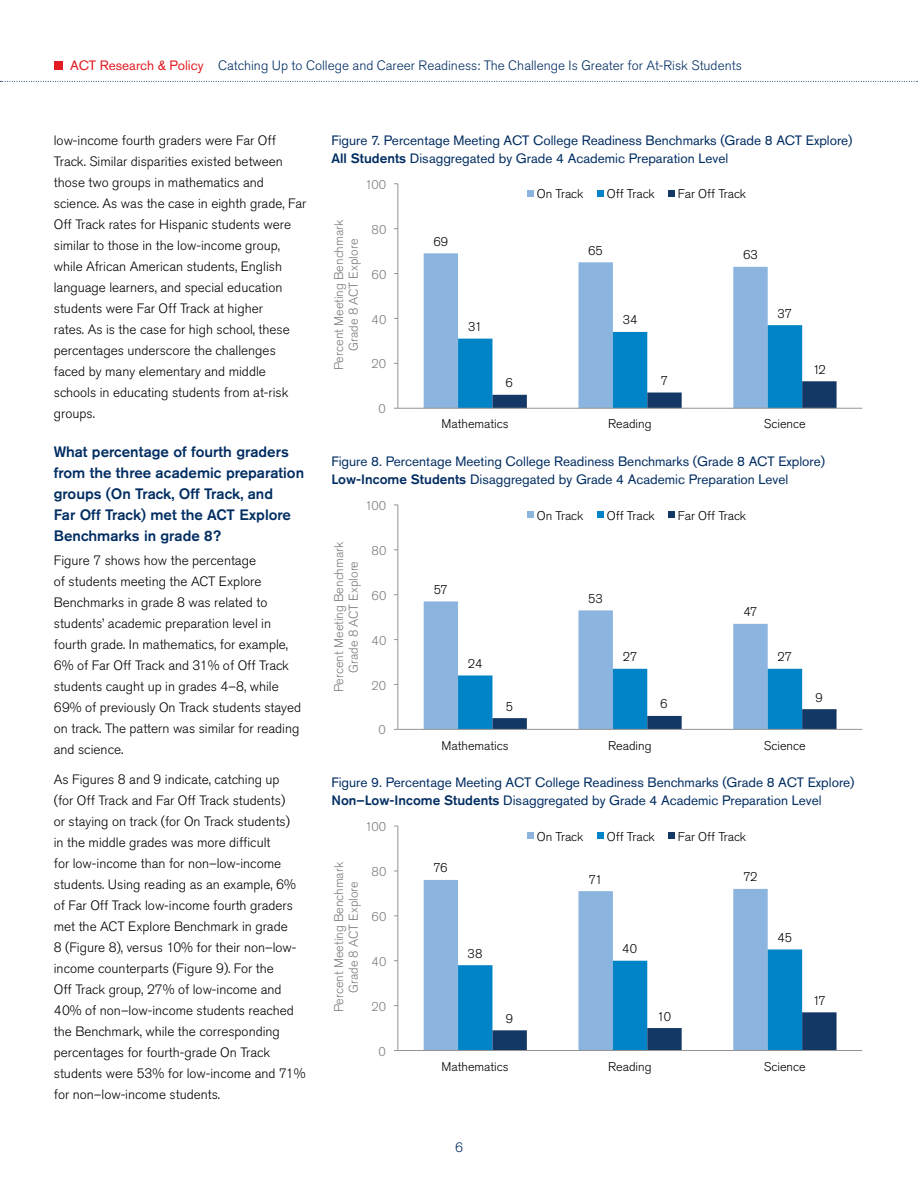
<style>
.page{position:relative;width:918px;height:1188px;background:#fff}
.page>*{position:absolute;margin:0;border:0;box-sizing:border-box;transform-origin:0 0}
.Heading_2{font:500 15px/21px "Akzidenz Grotesk Std";color:#002d62}
.Body{font:300 13.5px/21px "Akzidenz Grotesk Std";color:#000}
.Table___Figure_Head{font:13.5px "Akzidenz Grotesk Std";color:#002d62}
.t1{font:300 13.5px "Akzidenz Grotesk Std";color:#002d62}
.t2{font:300 12.6px "Akzidenz Grotesk Std";color:#000001}
.t3{font:300 12.6px/14.4px "Akzidenz Grotesk Std";color:#7b7b7b;text-align:center}
.s1{font-weight:400;color:#e31b23}
.s2{font-weight:500}
</style>
<div class="page">
<div style="left:54px;top:61px;width:9px;height:9px;background:#e31b23"></div>
<svg style="left:0;top:81px;width:918px;height:1px"></svg>
<svg style="left:424px;top:253px;width:344px;height:155px"></svg>
<svg style="left:458px;top:325px;width:379px;height:83px"></svg>
<hr style="left:398px;top:184px;width:1px;height:224px;background:#959494">
<hr style="left:398px;top:408px;width:464px;height:1px;background:#959494">
<div style="left:527px;top:190px;width:7px;height:6px;background:#8bb4df"></div>
<div style="left:597px;top:190px;width:7px;height:6px;background:#0083c7"></div>
<svg style="left:669px;top:190px;width:6px;height:6px"></svg>
<svg style="left:424px;top:601px;width:344px;height:128px"></svg>
<svg style="left:458px;top:669px;width:379px;height:60px"></svg>
<hr style="left:398px;top:505px;width:1px;height:224px;background:#959494">
<hr style="left:398px;top:729px;width:464px;height:1px;background:#959494">
<div style="left:527px;top:511px;width:7px;height:7px;background:#8bb4df"></div>
<div style="left:597px;top:511px;width:7px;height:7px;background:#0083c7"></div>
<div style="left:669px;top:511px;width:6px;height:7px;background:#133866"></div>
<svg style="left:424px;top:880px;width:344px;height:170px"></svg>
<svg style="left:458px;top:949px;width:379px;height:101px"></svg>
<hr style="left:398px;top:826px;width:1px;height:225px;background:#959494">
<hr style="left:398px;top:1050px;width:464px;height:1px;background:#959494">
<div style="left:527px;top:832px;width:7px;height:7px;background:#8bb4df"></div>
<div style="left:597px;top:832px;width:7px;height:7px;background:#0083c7"></div>
<div style="left:669px;top:832px;width:6px;height:7px;background:#133866"></div>
<p class="t1" style="left:70px;top:58px;width:673px"><span class="s1">ACT Research &amp; Policy</span> Catching Up to College and Career Readiness: The Challenge Is Greater for At-Risk Students</p>
<p class="Body" style="left:54px;top:130px;width:254px">low-income fourth graders were Far Off Track. Similar disparities existed between those two groups in mathematics and science. As was the case in eighth grade, Far Off Track rates for Hispanic students were similar to those in the low-income group, while African American students, English language learners, and special education students were Far Off Track at higher<br>rates. As is the case for high school, these percentages underscore the challenges faced by many elementary and middle schools in educating students from at-risk groups.</p>
<p class="Heading_2" style="left:54px;top:441px;width:252px">What percentage of fourth graders from the three academic preparation groups (On Track, Off Track, and<br>Far Off Track) met the ACT Explore<br>Benchmarks in grade 8?</p>
<p class="Body" style="left:54px;top:550px;width:249px">Figure 7 shows how the percentage<br>of students meeting the ACT Explore Benchmarks in grade 8 was related to students’ academic preparation level in fourth grade. In mathematics, for example, 6% of Far Off Track and 31% of Off Track students caught up in grades 4–8, while 69% of previously On Track students stayed on track. The pattern was similar for reading and science.</p>
<p class="Body" style="left:54px;top:769px;width:253px">As Figures 8 and 9 indicate, catching up<br>(for Off Track and Far Off Track students)<br>or staying on track (for On Track students)<br>in the middle grades was more difficult<br>for low-income than for non–low-income students. Using reading as an example, 6% of Far Off Track low-income fourth graders met the ACT Explore Benchmark in grade<br>8 (Figure 8), versus 10% for their non–low&shy;income counterparts (Figure 9). For the<br>Off Track group, 27% of low-income and 40% of non–low-income students reached the Benchmark, while the corresponding percentages for fourth-grade On Track students were 53% for low-income and 71% for non–low-income students.</p>
<p class="Table___Figure_Head" style="left:332px;top:132px;width:523px">Figure 7. Percentage Meeting ACT College Readiness Benchmarks (Grade 8 ACT Explore)</p>
<p class="Table___Figure_Head" style="left:332px;top:150px;width:398px"><span class="s2">All Students</span> Disaggregated by Grade 4 Academic Preparation Level</p>
<p class="t3" style="left:365px;top:178px;width:23px">100</p>
<p class="t3" style="left:332px;top:370px;width:152px;rotate:-90deg">Percent Meeting Benchmark<br>Grade 8 ACT Explore</p>
<p class="t3" style="left:371px;top:222px;width:16px">80</p>
<p class="t3" style="left:371px;top:267px;width:16px">60</p>
<p class="t3" style="left:371px;top:312px;width:16px">40</p>
<p class="t3" style="left:371px;top:357px;width:16px">20</p>
<p class="t3" style="left:379px;top:402px;width:9px">0</p>
<p class="t2" style="left:433px;top:234px;width:16px">69</p>
<p class="t2" style="left:537px;top:187px;width:48px">On Track</p>
<p class="t2" style="left:607px;top:187px;width:49px">Off Track</p>
<p class="t2" style="left:678px;top:187px;width:70px">Far Off Track</p>
<p class="t2" style="left:588px;top:243px;width:16px">65</p>
<p class="t2" style="left:743px;top:248px;width:16px">63</p>
<p class="t2" style="left:468px;top:320px;width:16px">31</p>
<p class="t2" style="left:623px;top:313px;width:16px">34</p>
<p class="t2" style="left:778px;top:306px;width:16px">37</p>
<p class="t2" style="left:505px;top:376px;width:9px">6</p>
<p class="t2" style="left:661px;top:374px;width:9px">7</p>
<p class="t2" style="left:813px;top:362px;width:15px">12</p>
<p class="t2" style="left:441px;top:417px;width:69px">Mathematics</p>
<p class="t2" style="left:608px;top:417px;width:45px">Reading</p>
<p class="t2" style="left:764px;top:417px;width:43px">Science</p>
<p class="Table___Figure_Head" style="left:332px;top:454px;width:495px">Figure 8. Percentage Meeting College Readiness Benchmarks (Grade 8 ACT Explore)</p>
<p class="Table___Figure_Head" style="left:332px;top:472px;width:458px"><span class="s2">Low-Income Students</span> Disaggregated by Grade 4 Academic Preparation Level</p>
<p class="t3" style="left:365px;top:499px;width:23px">100</p>
<p class="t3" style="left:332px;top:692px;width:152px;rotate:-90deg">Percent Meeting Benchmark<br>Grade 8 ACT Explore</p>
<p class="t3" style="left:371px;top:544px;width:16px">80</p>
<p class="t3" style="left:371px;top:588px;width:16px">60</p>
<p class="t3" style="left:371px;top:633px;width:16px">40</p>
<p class="t3" style="left:371px;top:678px;width:16px">20</p>
<p class="t3" style="left:379px;top:723px;width:9px">0</p>
<p class="t2" style="left:537px;top:508px;width:48px">On Track</p>
<p class="t2" style="left:607px;top:508px;width:49px">Off Track</p>
<p class="t2" style="left:678px;top:508px;width:70px">Far Off Track</p>
<p class="t2" style="left:434px;top:583px;width:16px">57</p>
<p class="t2" style="left:588px;top:592px;width:16px">53</p>
<p class="t2" style="left:743px;top:605px;width:16px">47</p>
<p class="t2" style="left:468px;top:657px;width:16px">24</p>
<p class="t2" style="left:623px;top:650px;width:16px">27</p>
<p class="t2" style="left:778px;top:650px;width:16px">27</p>
<p class="t2" style="left:506px;top:699px;width:9px">5</p>
<p class="t2" style="left:660px;top:697px;width:9px">6</p>
<p class="t2" style="left:816px;top:690px;width:9px">9</p>
<p class="t2" style="left:442px;top:738px;width:69px">Mathematics</p>
<p class="t2" style="left:608px;top:738px;width:45px">Reading</p>
<p class="t2" style="left:764px;top:738px;width:43px">Science</p>
<p class="Table___Figure_Head" style="left:332px;top:775px;width:525px">Figure 9. Percentage Meeting ACT College Readiness Benchmarks (Grade 8 ACT Explore)</p>
<p class="Table___Figure_Head" style="left:332px;top:793px;width:492px"><span class="s2">Non–Low-Income Students</span> Disaggregated by Grade 4 Academic Preparation Level</p>
<p class="t3" style="left:365px;top:820px;width:23px">100</p>
<p class="t3" style="left:332px;top:1012px;width:152px;rotate:-90deg">Percent Meeting Benchmark<br>Grade 8 ACT Explore</p>
<p class="t3" style="left:371px;top:865px;width:16px">80</p>
<p class="t3" style="left:371px;top:910px;width:16px">60</p>
<p class="t3" style="left:371px;top:954px;width:16px">40</p>
<p class="t3" style="left:371px;top:999px;width:16px">20</p>
<p class="t3" style="left:379px;top:1044px;width:9px">0</p>
<p class="t2" style="left:434px;top:861px;width:15px">76</p>
<p class="t2" style="left:537px;top:829px;width:48px">On Track</p>
<p class="t2" style="left:607px;top:829px;width:49px">Off Track</p>
<p class="t2" style="left:678px;top:829px;width:70px">Far Off Track</p>
<p class="t2" style="left:589px;top:872px;width:15px">71</p>
<p class="t2" style="left:744px;top:870px;width:15px">72</p>
<p class="t2" style="left:467px;top:946px;width:16px">38</p>
<p class="t2" style="left:622px;top:942px;width:16px">40</p>
<p class="t2" style="left:506px;top:1011px;width:9px">9</p>
<p class="t2" style="left:657px;top:1009px;width:15px">10</p>
<p class="t2" style="left:778px;top:931px;width:16px">45</p>
<p class="t2" style="left:813px;top:993px;width:15px">17</p>
<p class="t2" style="left:442px;top:1059px;width:69px">Mathematics</p>
<p class="t2" style="left:608px;top:1059px;width:45px">Reading</p>
<p class="t2" style="left:764px;top:1059px;width:43px">Science</p>
<p class="t1" style="left:455px;top:1140px;width:9px">6</p>
</div>
